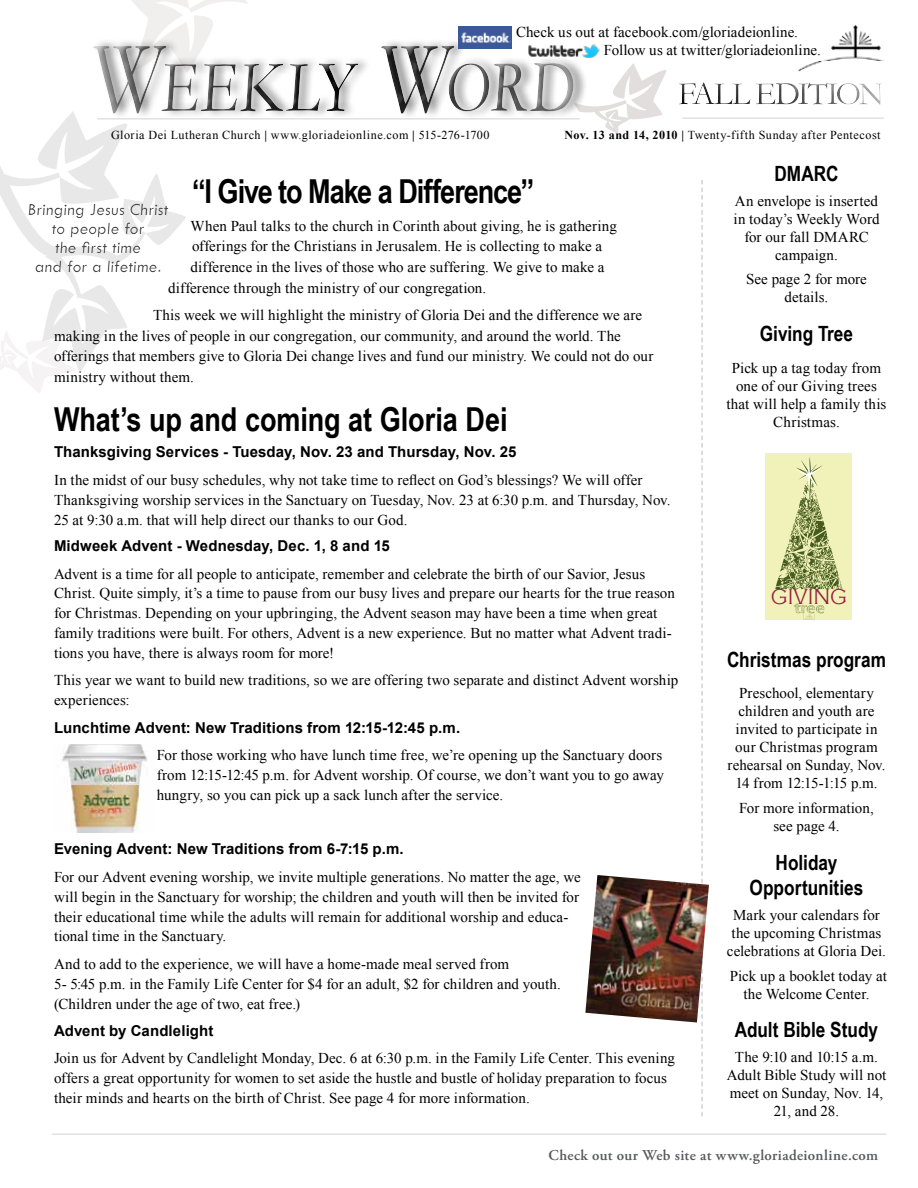
<style>
.page{position:relative;width:918px;height:1188px;background:#fff}
.page>*{position:absolute;margin:0;border:0;box-sizing:border-box;transform-origin:0 0}
.t1{font:700 33px "Arial Narrow";letter-spacing:-.005em;color:#000}
.t2{font:700 33px "Arial Narrow";letter-spacing:-.03em;color:#000}
.t3{font:300 22.2px "Copperplate Gothic";color:#962041;scale:.9 1}
.t4{font:700 21px/25.2px "Arial Narrow";color:#000;text-align:center}
.t5{font:17.7px/19px "Tw Cen";color:#4e4d4d;text-align:center}
.t6{font:15.6px "Myriad Std Sketch";color:#465b1d;scale:1.5 1}
.t7{font:15px/18px "Times New Roman";letter-spacing:.005em;color:#000}
.t8{font:700 15px "Arial";letter-spacing:.005em;color:#000}
.t9{font:600 15px "Adobe Garamond Pro";letter-spacing:.025em;color:#58595b}
.t10{font:12.15px "Times New Roman";letter-spacing:.045em;color:#000}
.s1{font-weight:700}
.s2{color:#6e7072}
</style>
<div class="page">
<img style="left:798px;top:25px;width:86px;height:45px">
<div style="left:671px;top:76px;width:222px;height:39px;background:#000;opacity:.75"></div>
<hr style="left:682px;top:118px;width:202px;height:1px;background:#d1d3d4">
<svg style="left:0;top:0;width:247px;height:393px"></svg>
<svg style="left:589px;top:63px;width:78px;height:71px"></svg>
<div style="left:79px;top:27px;width:510px;height:105px;background:#000;opacity:.5"></div>
<div style="left:83px;top:35px;width:495px;height:85px;background:#fff"></div>
<div style="left:85px;top:39px;width:499px;height:85px;background:#000;opacity:.75"></div>
<hr style="left:52px;top:1134px;width:835px;height:1px;background:#d1d3d4">
<svg style="left:701px;top:180px;width:2px;height:936px"></svg>
<img style="left:459px;top:26px;width:53px;height:23px">
<img style="left:526px;top:42px;width:74px;height:18px">
<img style="left:585px;top:875px;width:124px;height:148px">
<img style="left:62px;top:745px;width:86px;height:88px">
<div style="left:765px;top:454px;width:87px;height:166px;background:#f1f2b9"></div>
<svg style="left:775px;top:457px;width:67px;height:132px"></svg>
<svg style="left:804px;top:614px;width:11px;height:6px"></svg>
<p class="t7" style="left:604px;top:23px;width:218px;text-indent:-88px">Check us out at facebook.com/gloriadeionline.<br>Follow us at twitter/gloriadeionline.</p>
<p class="t10" style="left:111px;top:127px;width:380px">Gloria Dei Lutheran Church <span class="s1">|</span> www.gloriadeionline.com <span class="s1">|</span> 515-276-1700</p>
<p class="t10" style="left:564px;top:127px;width:318px"><span class="s1">Nov. 13 and 14, 2010 |</span> Twenty-fifth Sunday after Pentecost</p>
<h1 class="t2" style="left:192px;top:167px;width:344px">“I Give to Make a Difference”</h1>
<p class="t7" style="left:190px;top:216px;width:428px">When Paul talks to the church in Corinth about giving, he is gathering</p>
<p class="t7" style="left:192px;top:237px;width:412px">offerings for the Christians in Jerusalem. He is collecting to make a</p>
<p class="t7" style="left:190px;top:258px;width:416px">difference in the lives of those who are suffering. We give to make a</p>
<p class="t7" style="left:168px;top:278px;width:320px">difference through the ministry of our congregation.</p>
<p class="t7" style="left:54px;top:304px;width:601px;line-height:20.7px;text-indent:99px">This week we will highlight the ministry of Gloria Dei and the difference we are making in the lives of people in our congregation, our community, and around the world. The offerings that members give to Gloria Dei change lives and fund our ministry. We could not do our ministry without them.</p>
<p class="t5" style="left:27px;top:200px;width:144px">Bringing Jesus Christ to people for<br>the first time<br>and for a lifetime<span class="s2">.</span></p>
<h1 class="t1" style="left:54px;top:394px;width:455px">What’s up and coming at Gloria Dei</h1>
<p class="t8" style="left:54px;top:442px;width:464px">Thanksgiving Services - Tuesday, Nov. 23 and Thursday, Nov. 25</p>
<p class="t7" style="left:54px;top:470px;width:618px;line-height:19.8px">In the midst of our busy schedules, why not take time to reflect on God’s blessings? We will offer<br>Thanksgiving worship services in the Sanctuary on Tuesday, Nov. 23 at 6:30 p.m. and Thursday, Nov.<br>25 at 9:30 a.m. that will help direct our thanks to our God.</p>
<p class="t8" style="left:54px;top:536px;width:337px">Midweek Advent - Wednesday, Dec. 1, 8 and 15</p>
<p class="t7" style="left:54px;top:563px;width:622px;line-height:19.8px">Advent is a time for all people to anticipate, remember and celebrate the birth of our Savior, Jesus Christ. Quite simply, it’s a time to pause from our busy lives and prepare our hearts for the true reason for Christmas. Depending on your upbringing, the Advent season may have been a time when great family traditions were built. For others, Advent is a new experience. But no matter what Advent tradi&shy;tions you have, there is always room for more!</p>
<p class="t7" style="left:54px;top:670px;width:626px;line-height:19.8px">This year we want to build new traditions, so we are offering two separate and distinct Advent worship experiences:</p>
<p class="t8" style="left:54px;top:717px;width:408px">Lunchtime Advent: New Traditions from 12:15-12:45 p.m.</p>
<p class="t7" style="left:157px;top:745px;width:509px;line-height:20px">For those working who have lunch time free, we’re opening up the Sanctuary doors from 12:15-12:45 p.m. for Advent worship. Of course, we don’t want you to go away hungry, so you can pick up a sack lunch after the service.</p>
<p class="t8" style="left:54px;top:839px;width:351px">Evening Advent: New Traditions from 6-7:15 p.m.</p>
<p class="t7" style="left:54px;top:867px;width:528px;line-height:19.8px">For our Advent evening worship, we invite multiple generations. No matter the age, we will begin in the Sanctuary for worship; the children and youth will then be invited for their educational time while the adults will remain for additional worship and educa&shy;tional time in the Sanctuary.</p>
<p class="t7" style="left:54px;top:954px;width:508px;line-height:20px">And to add to the experience, we will have a home-made meal served from<br>5- 5:45 p.m. in the Family Life Center for $4 for an adult, $2 for children and youth. (Children under the age of two, eat free.)</p>
<p class="t8" style="left:54px;top:1021px;width:161px">Advent by Candlelight</p>
<p class="t7" style="left:54px;top:1048px;width:623px;line-height:19.8px">Join us for Advent by Candlelight Monday, Dec. 6 at 6:30 p.m. in the Family Life Center. This evening offers a great opportunity for women to set aside the hustle and bustle of holiday preparation to focus their minds and hearts on the birth of Christ. See page 4 for more information.</p>
<h3 class="t4" style="left:775px;top:160px;width:65px">DMARC</h3>
<p class="t7" style="left:734px;top:191px;width:148px;text-align:center">An envelope is inserted in today’s Weekly Word for our fall DMARC campaign.</p>
<p class="t7" style="left:746px;top:270px;width:122px;text-align:center">See page 2 for more details.</p>
<h3 class="t4" style="left:760px;top:320px;width:95px">Giving Tree</h3>
<p class="t7" style="left:727px;top:358px;width:161px;text-align:center">Pick up a tag today from one of our Giving trees that will help a family this<br>Christmas.</p>
<h2 class="t3" style="left:771px;top:585px;width:86px">GIVING</h2>
<p class="t6" style="left:794px;top:599px;width:22px">tree</p>
<h3 class="t4" style="left:727px;top:646px;width:160px">Christmas program</h3>
<p class="t7" style="left:728px;top:684px;width:159px;text-align:center">Preschool, elementary children and youth are invited to participate in our Christmas program rehearsal on Sunday, Nov.<br>14 from 12:15-1:15 p.m.</p>
<p class="t7" style="left:739px;top:799px;width:136px;text-align:center">For more information, see page 4.</p>
<h3 class="t4" style="left:750px;top:849px;width:115px">Holiday<br>Opportunities</h3>
<p class="t7" style="left:727px;top:906px;width:161px;text-align:center">Mark your calendars for the upcoming Christmas celebrations at Gloria Dei.</p>
<p class="t7" style="left:730px;top:966px;width:159px;text-align:center">Pick up a booklet today at the Welcome Center.</p>
<h3 class="t4" style="left:735px;top:1016px;width:145px">Adult Bible Study</h3>
<p class="t7" style="left:727px;top:1048px;width:161px;text-align:center">The 9:10 and 10:15 a.m.<br>Adult Bible Study will not meet on Sunday, Nov. 14,<br>21, and 28.</p>
<p class="t9" style="left:549px;top:1147px;width:331px">Check out our Web site at www.gloriadeionline.com</p>
</div>
